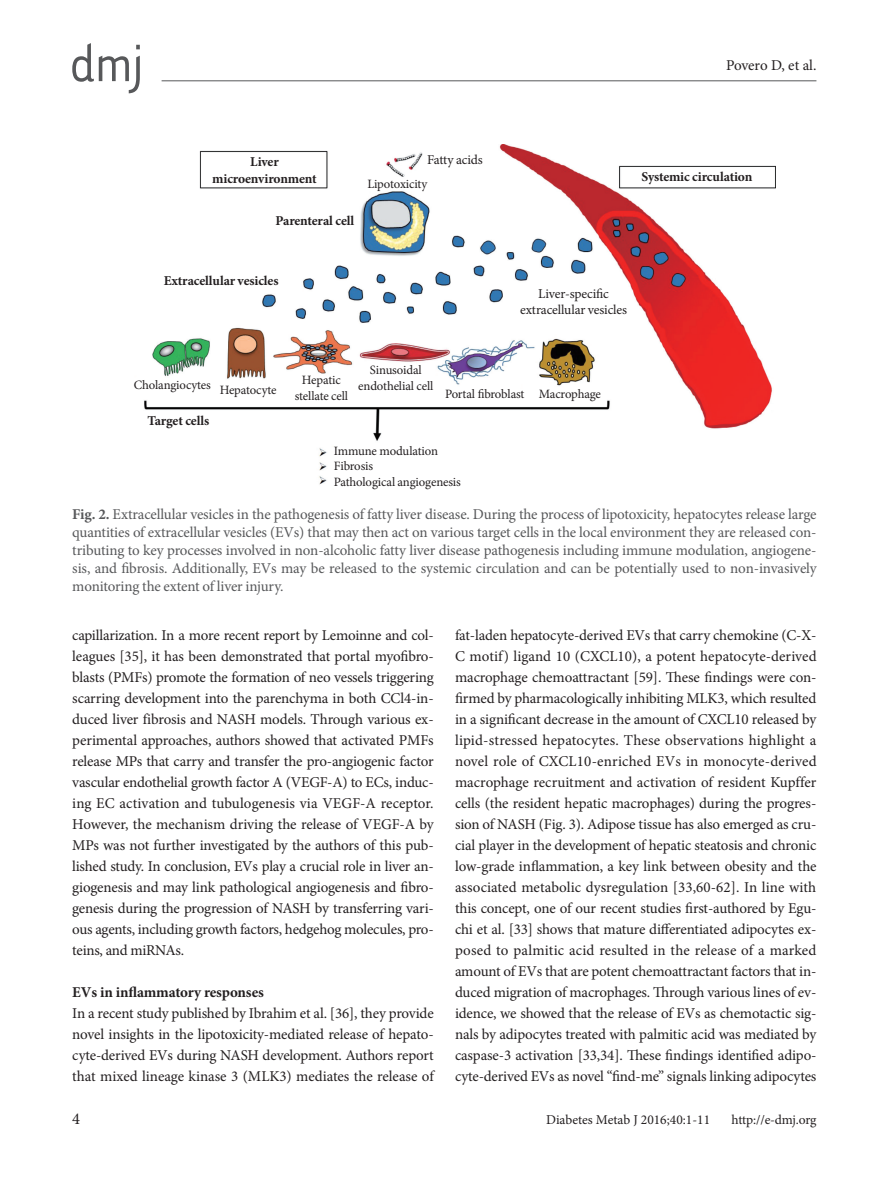
<style>
.page{position:relative;width:893px;height:1191px;background:#fff}
.page>*{position:absolute;margin:0;border:0;box-sizing:border-box;transform-origin:0 0}
.t1{font:16.5px "Minion Pro";color:#231f20}
.본문{font:15px/21px "Minion Pro";letter-spacing:-.01em;color:#231f20;text-align:justify}
.캡션{font:15px/18px "Minion Pro";letter-spacing:-.01em;color:#57585a;text-align:justify}
.소제목2{font:700 15px "Minion Pro";letter-spacing:-.01em;color:#231f20}
.그림지문{font:13.5px "Minion Pro";letter-spacing:-.01em;color:#231f20}
.그림지문-2{font:700 13.5px "Minion Pro";letter-spacing:-.01em;color:#231f20}
.그림지문-3{font:12.75px "Minion Pro";letter-spacing:-.01em;color:#231f20}
.s1{font-weight:700}
</style>
<div class="page">
<hr style="left:162px;top:80px;width:654px;height:1px;background:#57585a">
<svg style="left:72px;top:43px;width:68px;height:50px"></svg>
<img style="left:144px;top:145px;width:631px;height:340px">
<p class="본문" style="left:726px;top:55px;width:92px">Povero D, et al.</p>
<p class="그림지문" style="left:427px;top:151px;width:57px">Fatty acids</p>
<p class="그림지문-2" style="left:250px;top:152px;width:30px">Liver</p>
<p class="그림지문-2" style="left:212px;top:169px;width:106px">microenvironment</p>
<p class="그림지문-2" style="left:642px;top:167px;width:112px">Systemic circulation</p>
<p class="그림지문-2" style="left:276px;top:211px;width:80px">Parenteral cell</p>
<p class="그림지문-3" style="left:367px;top:176px;width:61px">Lipotoxicity</p>
<p class="그림지문-2" style="left:164px;top:271px;width:116px">Extracellular vesicles</p>
<p class="그림지문" style="left:538px;top:284px;width:72px">Liver-specific</p>
<p class="그림지문" style="left:520px;top:300px;width:108px">extracellular vesicles</p>
<p class="그림지문-3" style="left:134px;top:376px;width:79px">Cholangiocytes</p>
<p class="그림지문-3" style="left:220px;top:381px;width:58px">Hepatocyte</p>
<p class="그림지문-2" style="left:147px;top:411px;width:63px">Target cells</p>
<p class="그림지문-3" style="left:302px;top:371px;width:40px">Hepatic</p>
<p class="그림지문-3" style="left:295px;top:387px;width:55px">stellate cell</p>
<p class="그림지문-3" style="left:370px;top:361px;width:53px">Sinusoidal</p>
<p class="그림지문-3" style="left:358px;top:377px;width:77px">endothelial cell</p>
<p class="그림지문-3" style="left:445px;top:385px;width:81px">Portal fibroblast</p>
<p class="그림지문-3" style="left:539px;top:385px;width:64px">Macrophage</p>
<p class="그림지문-3" style="left:334px;top:442px;width:106px">Immune modulation</p>
<p class="그림지문-3" style="left:334px;top:458px;width:41px">Fibrosis</p>
<p class="그림지문-3" style="left:334px;top:473px;width:129px">Pathological angiogenesis</p>
<p class="캡션" style="left:72px;top:505px;width:746px"><span class="s1">Fig. 2.</span> Extracellular vesicles in the pathogenesis of fatty liver disease. During the process of lipotoxicity, hepatocytes release large quantities of extracellular vesicles (EVs) that may then act on various target cells in the local environment they are released con&shy;tributing to key processes involved in non-alcoholic fatty liver disease pathogenesis including immune modulation, angiogene&shy;sis, and fibrosis. Additionally, EVs may be released to the systemic circulation and can be potentially used to non-invasively monitoring the extent of liver injury.</p>
<p class="본문" style="left:72px;top:625px;width:363px">capillarization. In a more recent report by Lemoinne and col&shy;leagues [35], it has been demonstrated that portal myofibro&shy;blasts (PMFs) promote the formation of neo vessels triggering scarring development into the parenchyma in both CCl4-in&shy;duced liver fibrosis and NASH models. Through various ex&shy;perimental approaches, authors showed that activated PMFs release MPs that carry and transfer the pro-angiogenic factor vascular endothelial growth factor A (VEGF-A) to ECs, induc&shy;ing EC activation and tubulogenesis via VEGF-A receptor.<br>However, the mechanism driving the release of VEGF-A by MPs was not further investigated by the authors of this pub&shy;lished study. In conclusion, EVs play a crucial role in liver an&shy;giogenesis and may link pathological angiogenesis and fibro&shy;genesis during the progression of NASH by transferring vari&shy;ous agents, including growth factors, hedgehog molecules, pro&shy;teins, and miRNAs.</p>
<p class="소제목2" style="left:72px;top:982px;width:193px">EVs in inflammatory responses</p>
<p class="본문" style="left:72px;top:1003px;width:363px">In a recent study published by Ibrahim et al. [36], they provide novel insights in the lipotoxicity-mediated release of hepato&shy;cyte-derived EVs during NASH development. Authors report that mixed lineage kinase 3 (MLK3) mediates the release of</p>
<p class="t1" style="left:72px;top:1107px;width:9px">4</p>
<p class="본문" style="left:455px;top:625px;width:363px">fat-laden hepatocyte-derived EVs that carry chemokine (C-X-C motif) ligand 10 (CXCL10), a potent hepatocyte-derived macrophage chemoattractant [59]. These findings were con&shy;firmed by pharmacologically inhibiting MLK3, which resulted in a significant decrease in the amount of CXCL10 released by lipid-stressed hepatocytes. These observations highlight a novel role of CXCL10-enriched EVs in monocyte-derived macrophage recruitment and activation of resident Kupffer cells (the resident hepatic macrophages) during the progres&shy;sion of NASH (Fig. 3). Adipose tissue has also emerged as cru&shy;cial player in the development of hepatic steatosis and chronic low-grade inflammation, a key link between obesity and the associated metabolic dysregulation [33,60-62]. In line with this concept, one of our recent studies first-authored by Egu&shy;chi et al. [33] shows that mature differentiated adipocytes ex&shy;posed to palmitic acid resulted in the release of a marked amount of EVs that are potent chemoattractant factors that in&shy;duced migration of macrophages. Through various lines of ev&shy;idence, we showed that the release of EVs as chemotactic sig&shy;nals by adipocytes treated with palmitic acid was mediated by caspase-3 activation [33,34]. These findings identified adipo&shy;cyte-derived EVs as novel “find-me” signals linking adipocytes</p>
<p class="그림지문" style="left:546px;top:1110px;width:166px">Diabetes Metab J 2016;40:1-11</p>
<p class="그림지문" style="left:732px;top:1110px;width:86px">http://e-dmj.org</p>
</div>
